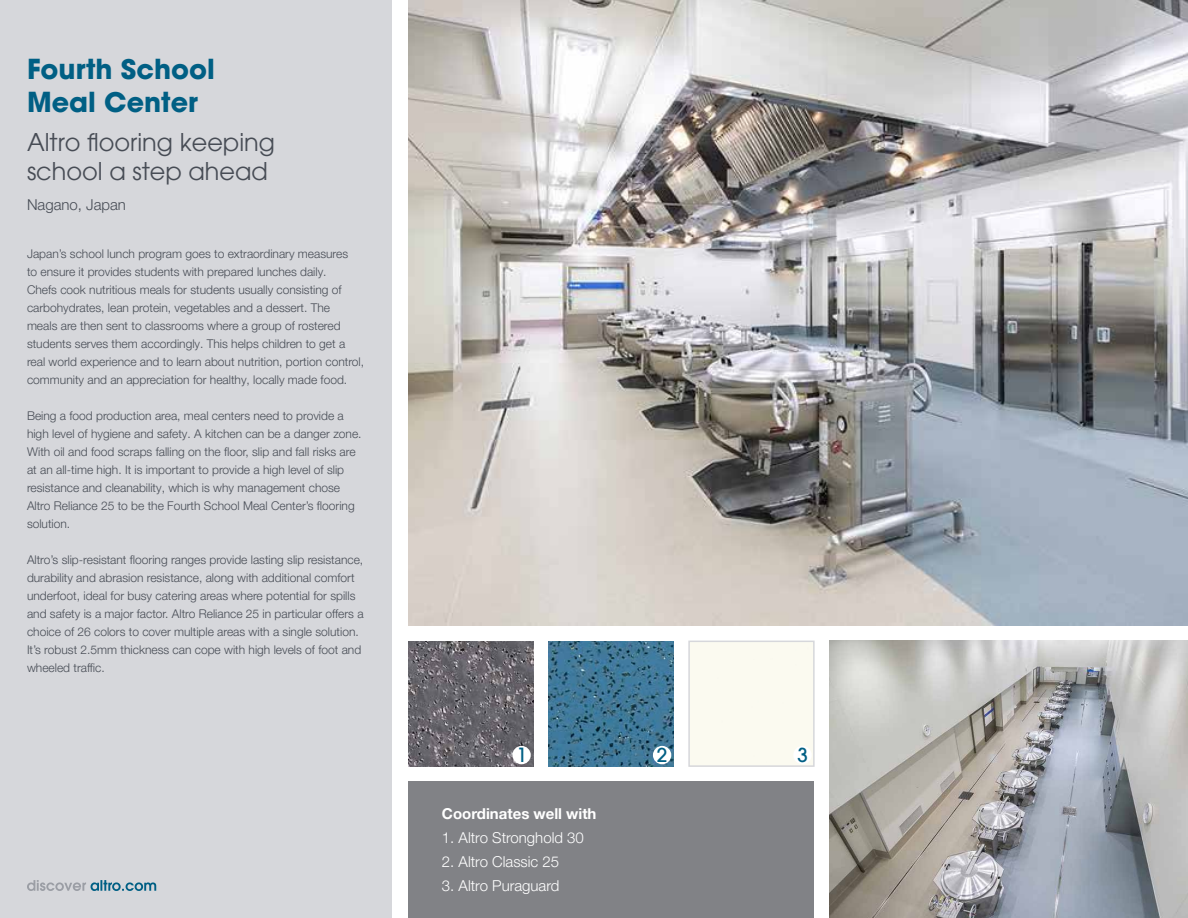
<style>
.page{position:relative;width:1188px;height:918px;background:#fff}
.page>*{position:absolute;margin:0;border:0;box-sizing:border-box;transform-origin:0 0}
.t1{font:700 27px/33px "Avant Garde";color:#005f84}
.t2{font:24px/28.8px "Avant Garde";color:#474c55}
.t3{font:500 19.2px "Avant Garde";color:#005f84}
.t4{font:300 15px "Helvetica Neue LT Pro";color:#fff}
.t5{font:700 15px "Helvetica Neue LT Pro";color:#fff}
.t6{font:300 15px "Helvetica Neue LT Pro";color:#474c55}
.t7{font:300 12px/18px "Helvetica Neue LT Pro";color:#474c55}
</style>
<div class="page">
<div style="left:0;top:0;width:392px;height:918px;background:#d6d7db"></div>
<img style="left:408px;top:0;width:780px;height:625px">
<img style="left:830px;top:641px;width:358px;height:277px">
<div style="left:408px;top:782px;width:406px;height:136px;background:#818286"></div>
<img style="left:408px;top:641px;width:125px;height:125px">
<img style="left:549px;top:641px;width:124px;height:125px">
<div style="left:688px;top:641px;width:127px;height:126px;border:2px solid #d6d7db"></div>
<div style="left:512px;top:746px;width:19px;height:18px;background:#fff;border-radius:50%"></div>
<div style="left:653px;top:746px;width:18px;height:18px;background:#fff;border-radius:50%"></div>
<svg style="left:27px;top:880px;width:129px;height:11px"></svg>
<h1 class="t1" style="left:27px;top:53px;width:189px">Fourth School<br>Meal Center</h1>
<h2 class="t2" style="left:27px;top:128px;width:249px">Altro flooring keeping school a step ahead</h2>
<p class="t6" style="left:27px;top:195px;width:100px">Nagano, Japan</p>
<p class="t7" style="left:27px;top:244px;width:339px">Japan’s school lunch program goes to extraordinary measures<br>to ensure it provides students with prepared lunches daily.<br>Chefs cook nutritious meals for students usually consisting of carbohydrates, lean protein, vegetables and a dessert. The<br>meals are then sent to classrooms where a group of rostered students serves them accordingly. This helps children to get a real world experience and to learn about nutrition, portion control, community and an appreciation for healthy, locally made food.</p>
<p class="t7" style="left:27px;top:406px;width:336px">Being a food production area, meal centers need to provide a high level of hygiene and safety. A kitchen can be a danger zone.<br>With oil and food scraps falling on the floor, slip and fall risks are at an all-time high. It is important to provide a high level of slip resistance and cleanability, which is why management chose Altro Reliance 25 to be the Fourth School Meal Center’s flooring solution.</p>
<p class="t7" style="left:27px;top:550px;width:338px">Altro’s slip-resistant flooring ranges provide lasting slip resistance, durability and abrasion resistance, along with additional comfort underfoot, ideal for busy catering areas where potential for spills and safety is a major factor. Altro Reliance 25 in particular offers a choice of 26 colors to cover multiple areas with a single solution.<br>It’s robust 2.5mm thickness can cope with high levels of foot and wheeled traffic.</p>
<h3 class="t3" style="left:516px;top:743px;width:12px">1</h3>
<h3 class="t3" style="left:657px;top:743px;width:12px">2</h3>
<h3 class="t3" style="left:797px;top:743px;width:12px">3</h3>
<p class="t5" style="left:442px;top:805px;width:156px">Coordinates well with</p>
<p class="t4" style="left:442px;top:829px;width:144px">1. Altro Stronghold 30</p>
<p class="t4" style="left:442px;top:853px;width:119px">2. Altro Classic 25</p>
<p class="t4" style="left:442px;top:877px;width:119px">3. Altro Puraguard</p>
</div>
